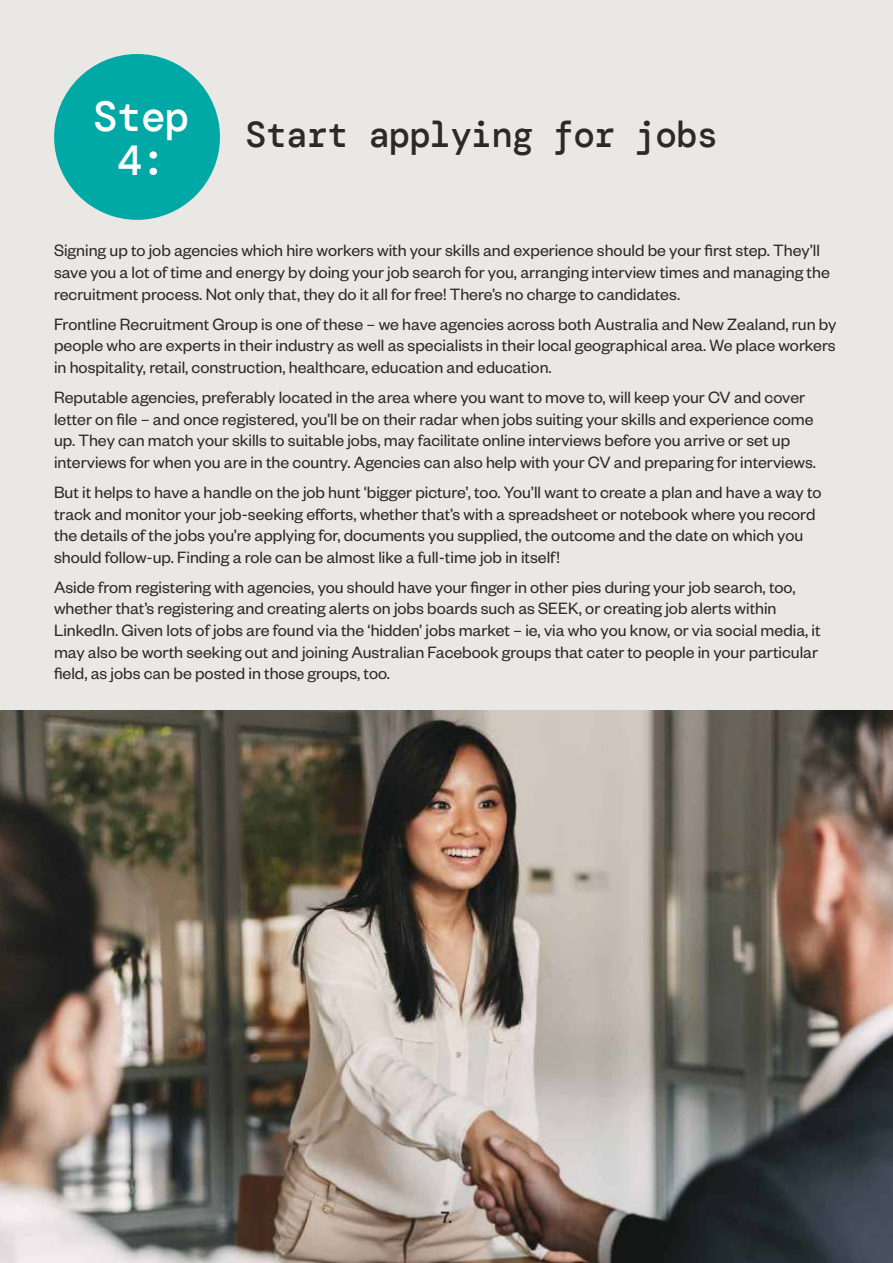
<style>
.page{position:relative;width:893px;height:1263px;background:#eae8e4}
.page>*{position:absolute;margin:0;border:0;box-sizing:border-box;transform-origin:0 0}
.t1{font:500 42px/43.5px "DM Mono";color:#fff;text-align:center}
.t2{font:500 36px "DM Mono";letter-spacing:-.03em;color:#2d2a26}
.t3{font:18px/21.6px "Founders Grotesk";color:#2d2a26}
.t4{font:500 18px "Founders Grotesk";color:#2d2a26}
</style>
<div class="page">
<img style="left:0;top:710px;width:893px;height:553px">
<div style="left:54px;top:54px;width:166px;height:166px;background:#00a9a5;border-radius:50%"></div>
<h1 class="t1" style="left:93px;top:98px;width:99px">Step<br>4:</h1>
<h2 class="t2" style="left:245px;top:120px;width:475px">Start applying for jobs</h2>
<p class="t3" style="left:54px;top:241px;width:777px">Signing up to job agencies which hire workers with your skills and experience should be your first step. They’ll save you a lot of time and energy by doing your job search for you, arranging interview times and managing the recruitment process. Not only that, they do it all for free! There’s no charge to candidates.</p>
<p class="t3" style="left:54px;top:314px;width:784px;text-align:justify">Frontline Recruitment Group is one of these – we have agencies across both Australia and New Zealand, run by people who are experts in their industry as well as specialists in their local geographical area. We place workers in hospitality, retail, construction, healthcare, education and education.</p>
<p class="t3" style="left:54px;top:387px;width:764px">Reputable agencies, preferably located in the area where you want to move to, will keep your CV and cover letter on file – and once registered, you’ll be on their radar when jobs suiting your skills and experience come up. They can match your skills to suitable jobs, may facilitate online interviews before you arrive or set up interviews for when you are in the country. Agencies can also help with your CV and preparing for interviews.</p>
<p class="t3" style="left:54px;top:482px;width:769px">But it helps to have a handle on the job hunt ‘bigger picture’, too. You’ll want to create a plan and have a way to track and monitor your job-seeking efforts, whether that’s with a spreadsheet or notebook where you record the details of the jobs you’re applying for, documents you supplied, the outcome and the date on which you should follow-up. Finding a role can be almost like a full-time job in itself!</p>
<p class="t3" style="left:54px;top:577px;width:768px">Aside from registering with agencies, you should have your finger in other pies during your job search, too, whether that’s registering and creating alerts on jobs boards such as SEEK, or creating job alerts within LinkedIn. Given lots of jobs are found via the ‘hidden’ jobs market – ie, via who you know, or via social media, it may also be worth seeking out and joining Australian Facebook groups that cater to people in your particular field, as jobs can be posted in those groups, too.</p>
<p class="t4" style="left:441px;top:1211px;width:13px">7.</p>
</div>
